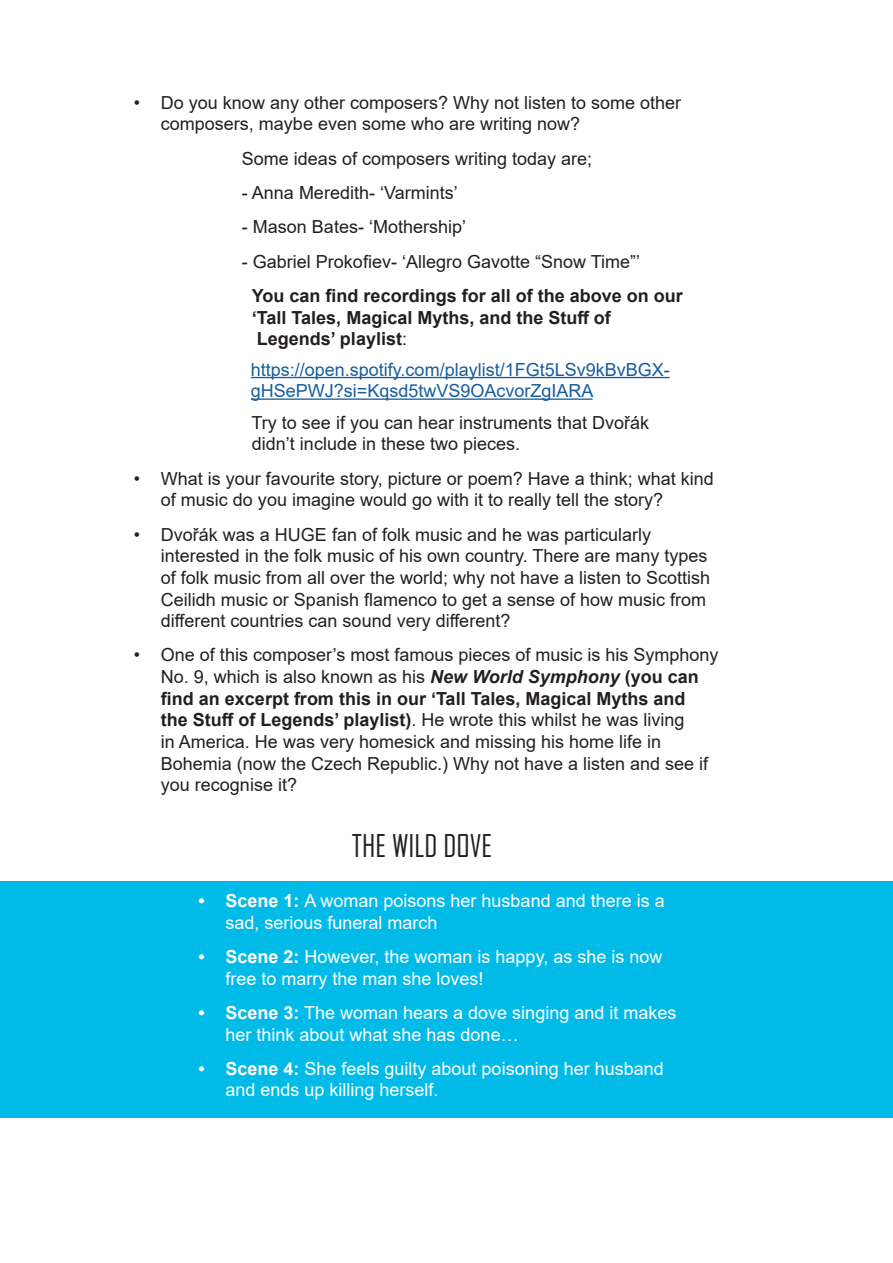
<style>
.page{position:relative;width:893px;height:1263px;background:#fff}
.page>*{position:absolute;margin:0;border:0;box-sizing:border-box;transform-origin:0 0}
.t1{font:30px "Agency FB";color:#231f20}
.t2{font:18px/21.6px "Arial";color:#231f20}
.t3{font:18px/21.6px "Arial";color:#fff}
.t4{font:700 18px/21.6px "Arial";color:#231f20}
.t5{font:18px/21.6px "Arial";color:#175d9e}
.s1{font-weight:400}
.s2{font-weight:700;font-style:italic}
.s3{font-weight:700}
</style>
<div class="page">
<div style="left:0;top:881px;width:893px;height:237px;background:#00bbe8"></div>
<hr style="left:251px;top:377px;width:419px;height:1px;background:#175d9e">
<hr style="left:251px;top:398px;width:342px;height:2px;background:#175d9e">
<p class="t2" style="left:161px;top:91px;width:522px;text-indent:-27px">• Do you know any other composers? Why not listen to some other composers, maybe even some who are writing now?</p>
<p class="t2" style="left:242px;top:147px;width:352px">Some ideas of composers writing today are;</p>
<p class="t2" style="left:242px;top:182px;width:217px">- Anna Meredith- ‘Varmints’</p>
<p class="t2" style="left:242px;top:216px;width:226px">- Mason Bates- ‘Mothership’</p>
<p class="t2" style="left:242px;top:250px;width:400px">- Gabriel Prokofiev- ‘Allegro Gavotte “Snow Time”’</p>
<p class="t4" style="left:252px;top:285px;width:432px">You can find recordings for all of the above on our ‘Tall Tales, Magical Myths, and the Stuff of<br>Legends’ playlist<span class="s1">:</span></p>
<p class="t5" style="left:251px;top:358px;width:420px">https://open.spotify.com/playlist/1FGt5LSv9kBvBGX&shy;gHSePWJ?si=Kqsd5twVS9OAcvorZgIARA</p>
<p class="t2" style="left:252px;top:411px;width:399px">Try to see if you can hear instruments that Dvořák didn’t include in these two pieces.</p>
<p class="t2" style="left:161px;top:467px;width:554px;text-indent:-27px">• What is your favourite story, picture or poem? Have a think; what kind of music do you imagine would go with it to really tell the story?</p>
<p class="t2" style="left:161px;top:523px;width:551px;text-indent:-27px">• Dvořák was a HUGE fan of folk music and he was particularly interested in the folk music of his own country. There are many types of folk music from all over the world; why not have a listen to Scottish Ceilidh music or Spanish flamenco to get a sense of how music from different countries can sound very different?</p>
<p class="t2" style="left:161px;top:644px;width:559px;text-indent:-27px">• One of this composer’s most famous pieces of music is his Symphony No. 9, which is also known as his <span class="s2">New World Symphony</span> <span class="s3">(you can find an excerpt from this in our ‘Tall Tales, Magical Myths and<br>the Stuff of Legends’ playlist)</span>. He wrote this whilst he was living<br>in America. He was very homesick and missing his home life in Bohemia (now the Czech Republic.) Why not have a listen and see if you recognise it?</p>
<p class="t1" style="left:352px;top:828px;width:142px">THE WILD DOVE</p>
<p class="t3" style="left:225px;top:890px;width:441px;text-indent:-27px"><span class="s3">• Scene 1:</span> A woman poisons her husband and there is a sad, serious funeral march</p>
<p class="t3" style="left:225px;top:946px;width:438px;text-indent:-27px"><span class="s3">• Scene 2:</span> However, the woman is happy, as she is now free to marry the man she loves!</p>
<p class="t3" style="left:225px;top:1002px;width:452px;text-indent:-27px"><span class="s3">• Scene 3:</span> The woman hears a dove singing and it makes her think about what she has done…</p>
<p class="t3" style="left:225px;top:1057px;width:440px;text-indent:-27px"><span class="s3">• Scene 4:</span> She feels guilty about poisoning her husband and ends up killing herself.</p>
</div>
